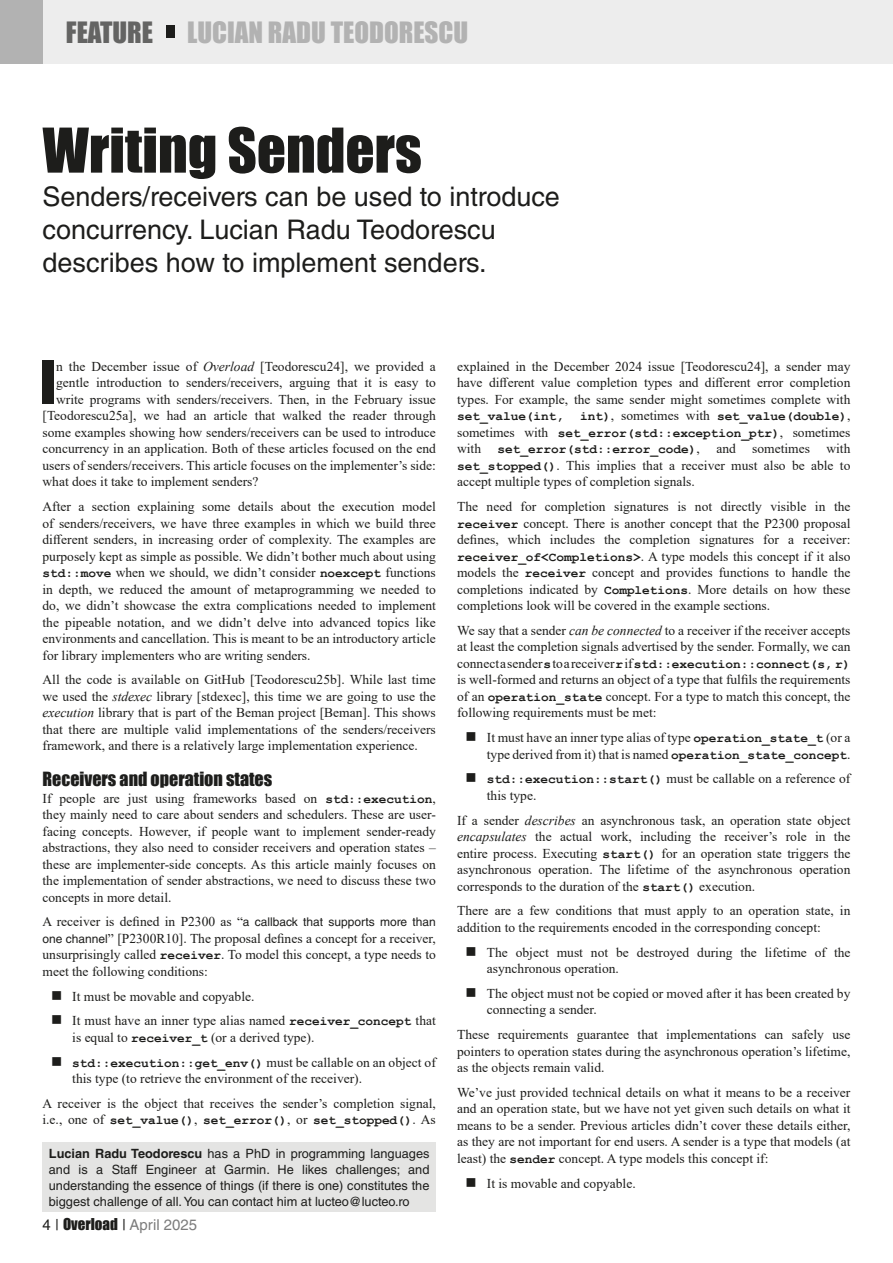
<style>
.page{position:relative;width:893px;height:1263px;background:#fff}
.page>*{position:absolute;margin:0;border:0;box-sizing:border-box;transform-origin:0 0}
.t1{font:57px "Impact";color:#1d1d1b}
.t2{font:55.2px "Impact";color:#1d1d1b}
.t3{font:27px/33px "Helvetica LT Std";color:#1d1d1b}
.t4{font:27px "Impact";color:#b2b2b2}
.t5{font:27px "Impact";color:#646463}
.t6{font:18px "Impact";color:#1d1d1b}
.t7{font:15px "Helvetica LT Std";color:#7c7c7c}
.t8{font:13.5px/16.5px "Times New Roman";color:#1d1d1b;text-align:justify}
.t9{font:700 12.75px/16.5px "Courier New";color:#1d1d1b;text-align:justify}
.t10{font:12.75px/15.8px "Helvetica LT Std";color:#1d1d1b;text-align:justify}
.t11{font:12px "Helvetica LT Std";color:#1d1d1b}
.s1{font-style:italic}
.s2{font-family:"Courier New";font-weight:700;font-size:12.75px}
.s3{font-family:"Times New Roman";font-size:13.5px}
.s4{font-family:"Helvetica LT Std";font-size:12px}
.s5{font-family:"Times New Roman";font-weight:400;font-size:13.5px}
.s6{font-weight:700}
.s7{color:#1d1d1b}
.s8{font-family:"Impact";color:#1d1d1b}
</style>
<div class="page">
<div style="left:0;top:0;width:893px;height:63px;background:#ededed"></div>
<div style="left:0;top:0;width:43px;height:64px;background:#b2b2b2"></div>
<div style="left:166px;top:26px;width:8px;height:12px;background:#1d1d1b"></div>
<div style="left:43px;top:1143px;width:393px;height:69px;background:#e4e4e3"></div>
<h3 class="t5" style="left:66px;top:11px;width:75px">Feature</h3>
<h3 class="t4" style="left:187px;top:11px;width:212px">Lucian Radu Teodoresc</h3>
<h3 class="t4" style="left:453px;top:11px;width:16px">u</h3>
<h1 class="t1" style="left:43px;top:106px;width:381px">Writing Senders</h1>
<h3 class="t3" style="left:43px;top:180px;width:519px">Senders/receivers can be used to introduce concurrency. Lucian Radu Teodorescu describes how to implement senders.</h3>
<h2 class="t2" style="left:40px;top:339px;width:13px">I</h2>
<p class="t8" style="left:56px;top:358px;width:381px">n the December issue of <span class="s1">Overload</span> [Teodorescu24], we provided a</p>
<p class="t8" style="left:56px;top:374px;width:381px">gentle introduction to senders/receivers, arguing that it is easy to</p>
<p class="t8" style="left:56px;top:391px;width:381px">write programs with senders/receivers. Then, in the February issue</p>
<p class="t8" style="left:43px;top:407px;width:395px">[Teodorescu25a], we had an article that walked the reader through</p>
<p class="t8" style="left:43px;top:424px;width:395px">some examples showing how senders/receivers can be used to introduce</p>
<p class="t8" style="left:43px;top:440px;width:395px">concurrency in an application. Both of these articles focused on the end</p>
<p class="t8" style="left:43px;top:457px;width:395px">users of senders/receivers. This article focuses on the implementer’s side:</p>
<p class="t8" style="left:43px;top:473px;width:217px">what does it take to implement senders?</p>
<p class="t8" style="left:43px;top:498px;width:395px">After a section explaining some details about the execution model of senders/receivers, we have three examples in which we build three different senders, in increasing order of complexity. The examples are purposely kept as simple as possible. We didn’t bother much about using <span class="s2">std::move</span> when we should, we didn’t consider <span class="s2">noexcept</span> functions in depth, we reduced the amount of metaprogramming we needed to do, we didn’t showcase the extra complications needed to implement the pipeable notation, and we didn’t delve into advanced topics like environments and cancellation. This is meant to be an introductory article for library implementers who are writing senders.</p>
<p class="t8" style="left:43px;top:671px;width:395px">All the code is available on GitHub [Teodorescu25b]. While last time we used the <span class="s1">stdexec</span> library [stdexec], this time we are going to use the <span class="s1">execution</span> library that is part of the Beman project [Beman]. This shows that there are multiple valid implementations of the senders/receivers framework, and there is a relatively large implementation experience.</p>
<h3 class="t6" style="left:43px;top:765px;width:231px">Receivers and operation states</h3>
<p class="t8" style="left:43px;top:789px;width:395px">If people are just using frameworks based on <span class="s2">std::execution</span>, they mainly need to care about senders and schedulers. These are user&shy;facing concepts. However, if people want to implement sender-ready abstractions, they also need to consider receivers and operation states – these are implementer-side concepts. As this article mainly focuses on the implementation of sender abstractions, we need to discuss these two concepts in more detail.</p>
<p class="t11" style="left:43px;top:915px;width:395px"><span class="s3">A receiver is defined in P2300 as “</span>a callback that supports more than</p>
<p class="t8" style="left:43px;top:929px;width:395px"><span class="s4">one channel</span>” [P2300R10]. The proposal defines a concept for a receiver, unsurprisingly called <span class="s2">receiver</span>. To model this concept, a type needs to meet the following conditions:</p>
<p class="t8" style="left:72px;top:983px;width:365px;line-height:24.8px">It must be movable and copyable.<br>It must have an inner type alias named <span class="s2">receiver_concept</span> that</p>
<p class="t8" style="left:72px;top:1024px;width:365px;line-height:24.8px">is equal to <span class="s2">receiver_t</span> (or a derived type). <span class="s2">std::execution::get_env()</span> must be callable on an object of</p>
<p class="t8" style="left:43px;top:1066px;width:395px;line-height:24.8px;text-indent:30px">this type (to retrieve the environment of the receiver).<br>A receiver is the object that receives the sender’s completion signal,</p>
<p class="t9" style="left:43px;top:1111px;width:395px"><span class="s5">i.e., one of</span> set_value()<span class="s5">,</span> set_error()<span class="s5">, or</span> set_stopped()<span class="s5">. As</span></p>
<p class="t10" style="left:49px;top:1146px;width:382px"><span class="s6">Lucian Radu Teodorescu</span> has a PhD in programming languages and is a Staff Engineer at Garmin. He likes challenges; and understanding the essence of things (if there is one) constitutes the biggest challenge of all. You can contact him at lucteo@lucteo.ro</p>
<p class="t7" style="left:43px;top:1216px;width:156px"><span class="s7">4 |</span> <span class="s8">Overload</span> <span class="s7">|</span> April 2025</p>
<p class="t8" style="left:457px;top:358px;width:395px">explained in the December 2024 issue [Teodorescu24], a sender may have different value completion types and different error completion types. For example, the same sender might sometimes complete with</p>
<p class="t9" style="left:457px;top:408px;width:109px">set_value(int,</p>
<p class="t9" style="left:457px;top:408px;width:395px;text-indent:123px">int)<span class="s5">, sometimes with</span> set_value(double)<span class="s5">, sometimes with</span> set_error(std::exception_ptr)<span class="s5">, sometimes with</span> set_error(std::error_code)<span class="s5">, and sometimes with</span></p>
<p class="t8" style="left:457px;top:457px;width:395px"><span class="s2">set_stopped()</span>. This implies that a receiver must also be able to accept multiple types of completion signals.</p>
<p class="t8" style="left:457px;top:498px;width:395px">The need for completion signatures is not directly visible in the <span class="s2">receiver</span> concept. There is another concept that the P2300 proposal defines, which includes the completion signatures for a receiver: <span class="s2">receiver_of&lt;Completions&gt;</span>. A type models this concept if it also models the <span class="s2">receiver</span> concept and provides functions to handle the completions indicated by <span class="s2">Completions</span>. More details on how these completions look will be covered in the example sections.</p>
<p class="t8" style="left:457px;top:622px;width:395px">We say that a sender <span class="s1">can be connected</span> to a receiver if the receiver accepts at least the completion signals advertised by the sender. Formally, we can</p>
<p class="t9" style="left:457px;top:655px;width:395px"><span class="s5">connect a sender</span> s <span class="s5">to a receiver</span> r <span class="s5">if</span> std::execution::connect(s, r)</p>
<p class="t8" style="left:457px;top:671px;width:395px">is well-formed and returns an object of a type that fulfils the requirements of an <span class="s2">operation_state</span> concept. For a type to match this concept, the following requirements must be met:</p>
<p class="t8" style="left:487px;top:729px;width:365px">It must have an inner type alias of type <span class="s2">operation_state_t</span> (or a type derived from it) that is named <span class="s2">operation_state_concept</span>.</p>
<p class="t8" style="left:487px;top:770px;width:365px"><span class="s2">std::execution::start()</span> must be callable on a reference of this type.</p>
<p class="t8" style="left:457px;top:811px;width:395px">If a sender <span class="s1">describes</span> an asynchronous task, an operation state object <span class="s1">encapsulates</span> the actual work, including the receiver’s role in the entire process. Executing <span class="s2">start()</span> for an operation state triggers the asynchronous operation. The lifetime of the asynchronous operation corresponds to the duration of the <span class="s2">start()</span> execution.</p>
<p class="t8" style="left:457px;top:902px;width:395px">There are a few conditions that must apply to an operation state, in addition to the requirements encoded in the corresponding concept:</p>
<p class="t8" style="left:487px;top:943px;width:365px">The object must not be destroyed during the lifetime of the asynchronous operation.</p>
<p class="t8" style="left:487px;top:985px;width:365px">The object must not be copied or moved after it has been created by connecting a sender.</p>
<p class="t8" style="left:457px;top:1026px;width:395px">These requirements guarantee that implementations can safely use pointers to operation states during the asynchronous operation’s lifetime, as the objects remain valid.</p>
<p class="t8" style="left:457px;top:1084px;width:395px">We’ve just provided technical details on what it means to be a receiver and an operation state, but we have not yet given such details on what it means to be a sender. Previous articles didn’t cover these details either, as they are not important for end users. A sender is a type that models (at least) the <span class="s2">sender</span> concept. A type models this concept if:</p>
<p class="t8" style="left:487px;top:1174px;width:150px">It is movable and copyable.</p>
</div>
